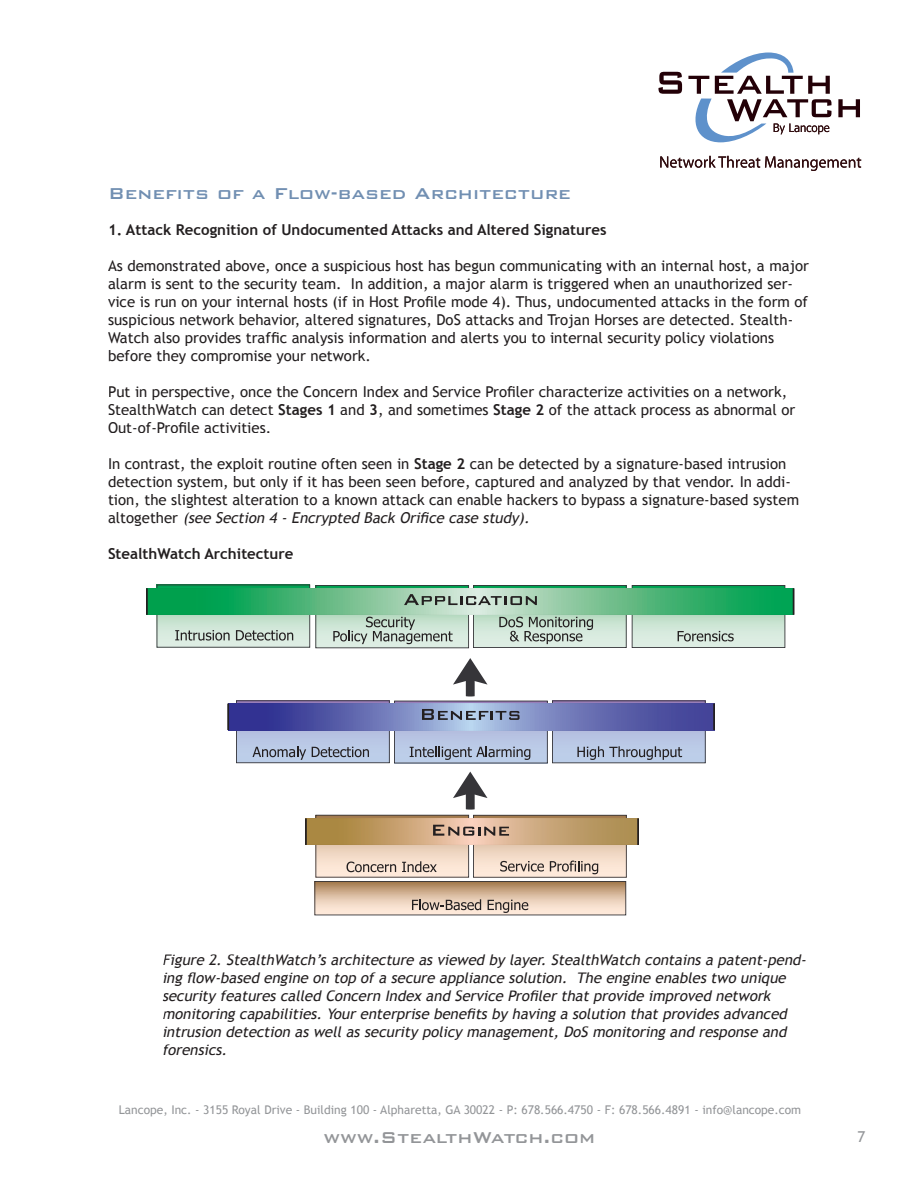
<style>
.page{position:relative;width:918px;height:1188px;background:#fff}
.page>*{position:absolute;margin:0;border:0;box-sizing:border-box;transform-origin:0 0}
.t1{font:500 21px "Bank Gothic BT";color:#718fb2}
.t2{font:500 21px "Bank Gothic BT";color:#939598}
.t3{font:15px/18px "Trebuchet MS";color:#231f20}
.t4{font:italic 15px/18px "Trebuchet MS";color:#231f20}
.t5{font:700 15px "Trebuchet MS";color:#231f20}
.t6{font:15px "Trebuchet MS";color:#939598}
.t7{font:12px "Trebuchet MS";color:#939598}
.s1{font-weight:700}
.s2{font-style:italic}
</style>
<div class="page">
<svg style="left:659px;top:72px;width:23px;height:22px"></svg>
<svg style="left:838px;top:99px;width:22px;height:18px"></svg>
<svg style="left:688px;top:53px;width:143px;height:89px"></svg>
<svg style="left:660px;top:156px;width:201px;height:15px"></svg>
<div style="left:237px;top:701px;width:152px;height:62px;background:#b9c7e5"></div>
<hr style="left:237px;top:762px;width:152px;height:1px;background:#363539">
<hr style="left:236px;top:701px;width:1px;height:62px;background:#363539">
<hr style="left:389px;top:701px;width:1px;height:62px;background:#363539">
<div style="left:395px;top:701px;width:152px;height:62px;background:#b9c6e4"></div>
<hr style="left:395px;top:763px;width:152px;height:1px;background:#363539">
<hr style="left:394px;top:701px;width:1px;height:62px;background:#363539">
<hr style="left:547px;top:701px;width:1px;height:62px;background:#363539">
<div style="left:552px;top:701px;width:153px;height:62px;background:#b9c7e5"></div>
<hr style="left:552px;top:762px;width:153px;height:1px;background:#363539">
<hr style="left:552px;top:701px;width:1px;height:62px;background:#363539">
<hr style="left:705px;top:701px;width:1px;height:62px;background:#363539">
<svg style="left:316px;top:845px;width:152px;height:32px;background:#f0d9c7"></svg>
<hr style="left:316px;top:877px;width:153px;height:1px;background:#363539">
<hr style="left:315px;top:815px;width:1px;height:62px;background:#363539">
<hr style="left:468px;top:815px;width:1px;height:62px;background:#363539">
<svg style="left:474px;top:845px;width:152px;height:32px;background:#f0d9c6"></svg>
<hr style="left:474px;top:877px;width:152px;height:1px;background:#363539">
<hr style="left:473px;top:815px;width:1px;height:62px;background:#363539">
<hr style="left:626px;top:815px;width:1px;height:62px;background:#363539">
<svg style="left:315px;top:882px;width:310px;height:33px;background:#d6b99e"></svg>
<hr style="left:315px;top:915px;width:311px;height:1px;background:#363539">
<hr style="left:314px;top:881px;width:1px;height:34px;background:#363539">
<hr style="left:315px;top:881px;width:311px;height:1px;background:#363539">
<hr style="left:625px;top:881px;width:1px;height:34px;background:#363539">
<svg style="left:453px;top:772px;width:35px;height:26px"></svg>
<svg style="left:453px;top:658px;width:35px;height:27px"></svg>
<div style="left:466px;top:679px;width:9px;height:18px;background:#363539"></div>
<div style="left:466px;top:792px;width:9px;height:18px;background:#363539"></div>
<svg style="left:253px;top:746px;width:53px;height:14px"></svg>
<svg style="left:312px;top:747px;width:57px;height:10px"></svg>
<svg style="left:410px;top:746px;width:120px;height:14px"></svg>
<svg style="left:577px;top:746px;width:105px;height:14px"></svg>
<svg style="left:227px;top:700px;width:488px;height:30px;background:#686eac"></svg>
<svg style="left:305px;top:815px;width:334px;height:30px;background:#bb996d"></svg>
<svg style="left:146px;top:584px;width:649px;height:65px;background:#8ec3a4"></svg>
<svg style="left:347px;top:862px;width:49px;height:10px"></svg>
<svg style="left:402px;top:861px;width:35px;height:11px"></svg>
<svg style="left:500px;top:861px;width:44px;height:11px"></svg>
<svg style="left:550px;top:861px;width:48px;height:13px"></svg>
<svg style="left:412px;top:899px;width:69px;height:11px"></svg>
<svg style="left:488px;top:900px;width:40px;height:13px"></svg>
<h1 class="t1" style="left:108px;top:182px;width:465px">Benefits of a Flow-based Architecture</h1>
<p class="t5" style="left:108px;top:220px;width:500px">1. Attack Recognition of Undocumented Attacks and Altered Signatures</p>
<p class="t3" style="left:108px;top:257px;width:703px">As demonstrated above, once a suspicious host has begun communicating with an internal host, a major alarm is sent to the security team. In addition, a major alarm is triggered when an unauthorized ser&shy;vice is run on your internal hosts (if in Host Profile mode 4). Thus, undocumented attacks in the form of suspicious network behavior, altered signatures, DoS attacks and Trojan Horses are detected. Stealth-Watch also provides traffic analysis information and alerts you to internal security policy violations before they compromise your network.</p>
<p class="t3" style="left:108px;top:383px;width:689px">Put in perspective, once the Concern Index and Service Profiler characterize activities on a network,<br>StealthWatch can detect <span class="s1">Stages 1</span> and <span class="s1">3</span>, and sometimes <span class="s1">Stage 2</span> of the attack process as abnormal or<br>Out-of-Profile activities.</p>
<p class="t3" style="left:108px;top:455px;width:693px">In contrast, the exploit routine often seen in <span class="s1">Stage 2</span> can be detected by a signature-based intrusion detection system, but only if it has been seen before, captured and analyzed by that vendor. In addi&shy;tion, the slightest alteration to a known attack can enable hackers to bypass a signature-based system a l t o g e t h e r <span class="s2">(see Section 4 - Encrypted Back Orifice case study).</span></p>
<p class="t5" style="left:108px;top:544px;width:187px">StealthWatch Architecture</p>
<p class="t4" style="left:162px;top:951px;width:649px">Figure 2. StealthWatch’s architecture as viewed by layer. StealthWatch contains a patent-pend&shy;ing flow-based engine on top of a secure appliance solution. The engine enables two unique security features called Concern Index and Service Profiler that provide improved network monitoring capabilities.Your enterprise benefits by having a solution that provides advanced intrusion detection as well as security policy management, DoS monitoring and response and forensics.</p>
<p class="t7" style="left:119px;top:1103px;width:684px">Lancope, Inc. - 3155 Royal Drive - Building 100 - Alpharetta, GA 30022 - P: 678.566.4750 - F: 678.566.4891 - info@lancope.com</p>
<h1 class="t2" style="left:324px;top:1126px;width:273px">www.StealthWatch.com</h1>
<p class="t6" style="left:858px;top:1128px;width:9px">7</p>
</div>
